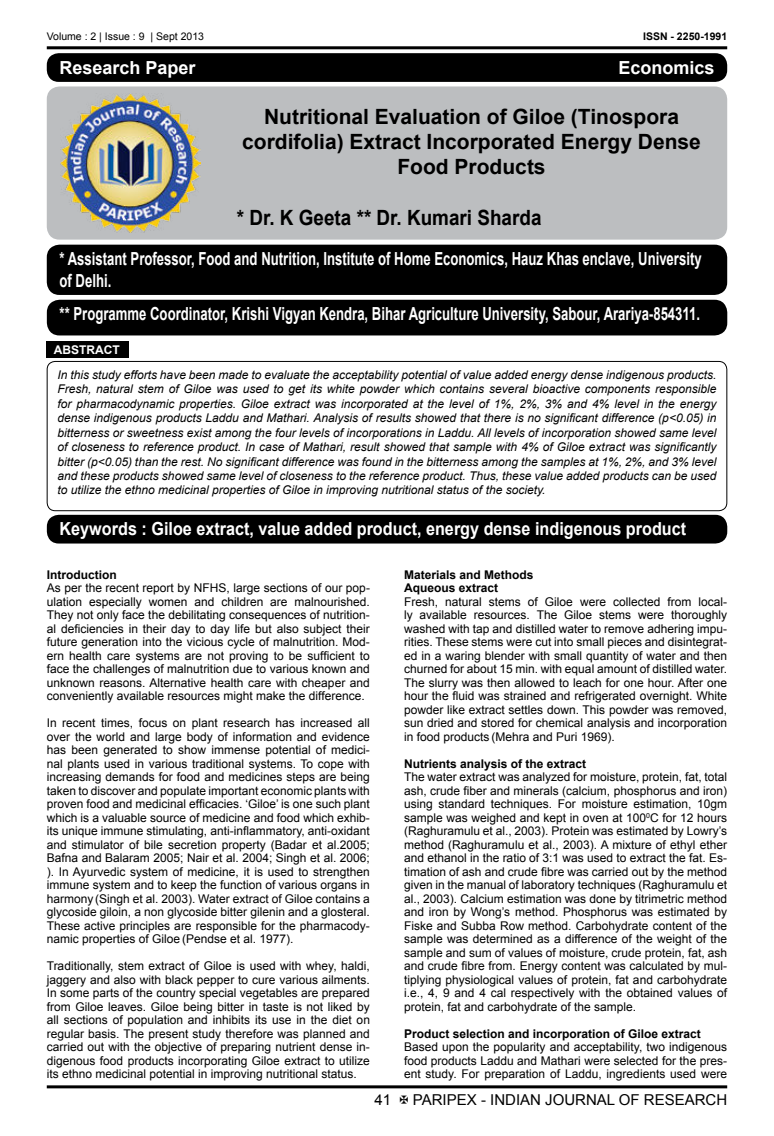
<style>
.page{position:relative;width:774px;height:1136px;background:#fff}
.page>*{position:absolute;margin:0;border:0;box-sizing:border-box;transform-origin:0 0}
.t1{font:700 21px/25.2px "Arial";color:#000;text-align:center}
.t2{font:700 21px "Arial";color:#000;scale:.9 1}
.t3{font:700 18px/21.6px "Arial";color:#fff;scale:.73 1}
.t4{font:700 18px "Arial";color:#fff;scale:.9 1}
.t5{font:700 18px "Arial";color:#fff}
.t6{font:15px "Arial";color:#000}
.t7{font:12px/13.5px "Arial";color:#000;text-align:justify}
.t8{font:italic 12px/14.4px "Arial";color:#000;text-align:justify}
.t9{font:700 12px/13.5px "Arial";color:#000}
.t10{font:700 12px "Arial";color:#fff}
.t11{font:10.5px "Arial";color:#000}
.t12{font:700 10.5px "Arial";color:#000}
</style>
<div class="page">
<hr style="left:47px;top:46px;width:680px;height:3px;background:#000">
<hr style="left:47px;top:1085px;width:680px;height:3px;background:#000">
<div style="left:47px;top:86px;width:680px;height:153px;background:#bcbec0;border-radius:13px"></div>
<div style="left:47px;top:53px;width:680px;height:29px;background:#000;border-radius:12px"></div>
<img style="left:61px;top:93px;width:139px;height:140px">
<div style="left:47px;top:244px;width:680px;height:51px;background:#000;border-radius:13px"></div>
<div style="left:47px;top:300px;width:680px;height:35px;background:#000;border-radius:13px"></div>
<div style="left:47px;top:361px;width:680px;height:150px;border:1px solid #000;border-radius:8px"></div>
<div style="left:47px;top:341px;width:82px;height:16px;background:#000"></div>
<div style="left:47px;top:514px;width:680px;height:29px;background:#000;border-radius:12px"></div>
<p class="t11" style="left:47px;top:33px;width:159px">Volume : 2 | Issue : 9 | Sept 2013</p>
<p class="t12" style="left:643px;top:33px;width:86px">ISSN - 2250-1991</p>
<h2 class="t5" style="left:60px;top:61px;width:138px">Research Paper</h2>
<h2 class="t5" style="left:618px;top:61px;width:98px">Economics</h2>
<h1 class="t1" style="left:242px;top:106px;width:460px">Nutritional Evaluation of Giloe (Tinospora cordifolia) Extract Incorporated Energy Dense<br>Food Products</h1>
<h1 class="t2" style="left:237px;top:209px;width:340px">* Dr. K Geeta ** Dr. Kumari Sharda</h1>
<h2 class="t3" style="left:60px;top:249px;width:881px">* Assistant Professor, Food and Nutrition, Institute of Home Economics, Hauz Khas enclave, University of Delhi.</h2>
<h2 class="t3" style="left:60px;top:305px;width:879px">** Programme Coordinator, Krishi Vigyan Kendra, Bihar Agriculture University, Sabour, Arariya-854311.</h2>
<p class="t10" style="left:54px;top:345px;width:67px">ABSTRACT</p>
<p class="t8" style="left:57px;top:369px;width:661px">In this study efforts have been made to evaluate the acceptability potential of value added energy dense indigenous products.<br>Fresh, natural stem of Giloe was used to get its white powder which contains several bioactive components responsible for pharmacodynamic properties. Giloe extract was incorporated at the level of 1%, 2%, 3% and 4% level in the energy dense indigenous products Laddu and Mathari. Analysis of results showed that there is no significant difference (p&lt;0.05) in bitterness or sweetness exist among the four levels of incorporations in Laddu. All levels of incorporation showed same level of closeness to reference product. In case of Mathari, result showed that sample with 4% of Giloe extract was significantly bitter (p&lt;0.05) than the rest. No significant difference was found in the bitterness among the samples at 1%, 2%, and 3% level and these products showed same level of closeness to the reference product. Thus, these value added products can be used to utilize the ethno medicinal properties of Giloe in improving nutritional status of the society.</p>
<h2 class="t4" style="left:60px;top:522px;width:698px">Keywords : Giloe extract, value added product, energy dense indigenous product</h2>
<p class="t9" style="left:47px;top:568px;width:71px">Introduction</p>
<p class="t7" style="left:47px;top:582px;width:325px">As per the recent report by NFHS, large sections of our pop&shy;ulation especially women and children are malnourished.<br>They not only face the debilitating consequences of nutrition&shy;al deficiencies in their day to day life but also subject their future generation into the vicious cycle of malnutrition. Mod&shy;ern health care systems are not proving to be sufficient to face the challenges of malnutrition due to various known and unknown reasons. Alternative health care with cheaper and conveniently available resources might make the difference.</p>
<p class="t7" style="left:47px;top:717px;width:325px">In recent times, focus on plant research has increased all over the world and large body of information and evidence has been generated to show immense potential of medici&shy;nal plants used in various traditional systems. To cope with increasing demands for food and medicines steps are being taken to discover and populate important economic plants with proven food and medicinal efficacies. ‘Giloe’ is one such plant which is a valuable source of medicine and food which exhib&shy;its unique immune stimulating, anti-inflammatory, anti-oxidant and stimulator of bile secretion property (Badar et al.2005; Bafna and Balaram 2005; Nair et al. 2004; Singh et al. 2006; ). In Ayurvedic system of medicine, it is used to strengthen immune system and to keep the function of various organs in harmony (Singh et al. 2003). Water extract of Giloe contains a glycoside giloin, a non glycoside bitter gilenin and a glosteral.<br>These active principles are responsible for the pharmacody&shy;namic properties of Giloe (Pendse et al. 1977).</p>
<p class="t7" style="left:47px;top:959px;width:325px">Traditionally, stem extract of Giloe is used with whey, haldi, jaggery and also with black pepper to cure various ailments.<br>In some parts of the country special vegetables are prepared from Giloe leaves. Giloe being bitter in taste is not liked by all sections of population and inhibits its use in the diet on regular basis. The present study therefore was planned and carried out with the objective of preparing nutrient dense in&shy;digenous food products incorporating Giloe extract to utilize its ethno medicinal potential in improving nutritional status.</p>
<p class="t9" style="left:404px;top:568px;width:131px">Materials and Methods<br>Aqueous extract</p>
<p class="t7" style="left:404px;top:594px;width:325px">Fresh, natural stems of Giloe were collected from local&shy;ly available resources. The Giloe stems were thoroughly washed with tap and distilled water to remove adhering impu&shy;rities. These stems were cut into small pieces and disintegrat&shy;ed in a waring blender with small quantity of water and then churned for about 15 min. with equal amount of distilled water.<br>The slurry was then allowed to leach for one hour. After one hour the fluid was strained and refrigerated overnight. White powder like extract settles down. This powder was removed, sun dried and stored for chemical analysis and incorporation in food products (Mehra and Puri 1969).</p>
<p class="t9" style="left:404px;top:757px;width:184px">Nutrients analysis of the extract</p>
<p class="t7" style="left:404px;top:770px;width:325px">The water extract was analyzed for moisture, protein, fat, total ash, crude fiber and minerals (calcium, phosphorus and iron) using standard techniques. For moisture estimation, 10gm sample was weighed and kept in oven at 100<sup>0</sup>C for 12 hours (Raghuramulu et al., 2003). Protein was estimated by Lowry’s method (Raghuramulu et al., 2003). A mixture of ethyl ether and ethanol in the ratio of 3:1 was used to extract the fat. Es&shy;timation of ash and crude fibre was carried out by the method given in the manual of laboratory techniques (Raghuramulu et al., 2003). Calcium estimation was done by titrimetric method and iron by Wong’s method. Phosphorus was estimated by Fiske and Subba Row method. Carbohydrate content of the sample was determined as a difference of the weight of the sample and sum of values of moisture, crude protein, fat, ash and crude fibre from. Energy content was calculated by mul&shy;tiplying physiological values of protein, fat and carbohydrate i.e., 4, 9 and 4 cal respectively with the obtained values of protein, fat and carbohydrate of the sample.</p>
<p class="t9" style="left:404px;top:1027px;width:298px">Product selection and incorporation of Giloe extract</p>
<p class="t7" style="left:404px;top:1041px;width:325px">Based upon the popularity and acceptability, two indigenous food products Laddu and Mathari were selected for the pres&shy;ent study. For preparation of Laddu, ingredients used were</p>
<p class="t6" style="left:375px;top:1093px;width:18px">41</p>
<p class="t6" style="left:413px;top:1093px;width:316px">PARIPEX - INDIAN JOURNAL OF RESEARCH</p>
</div>
